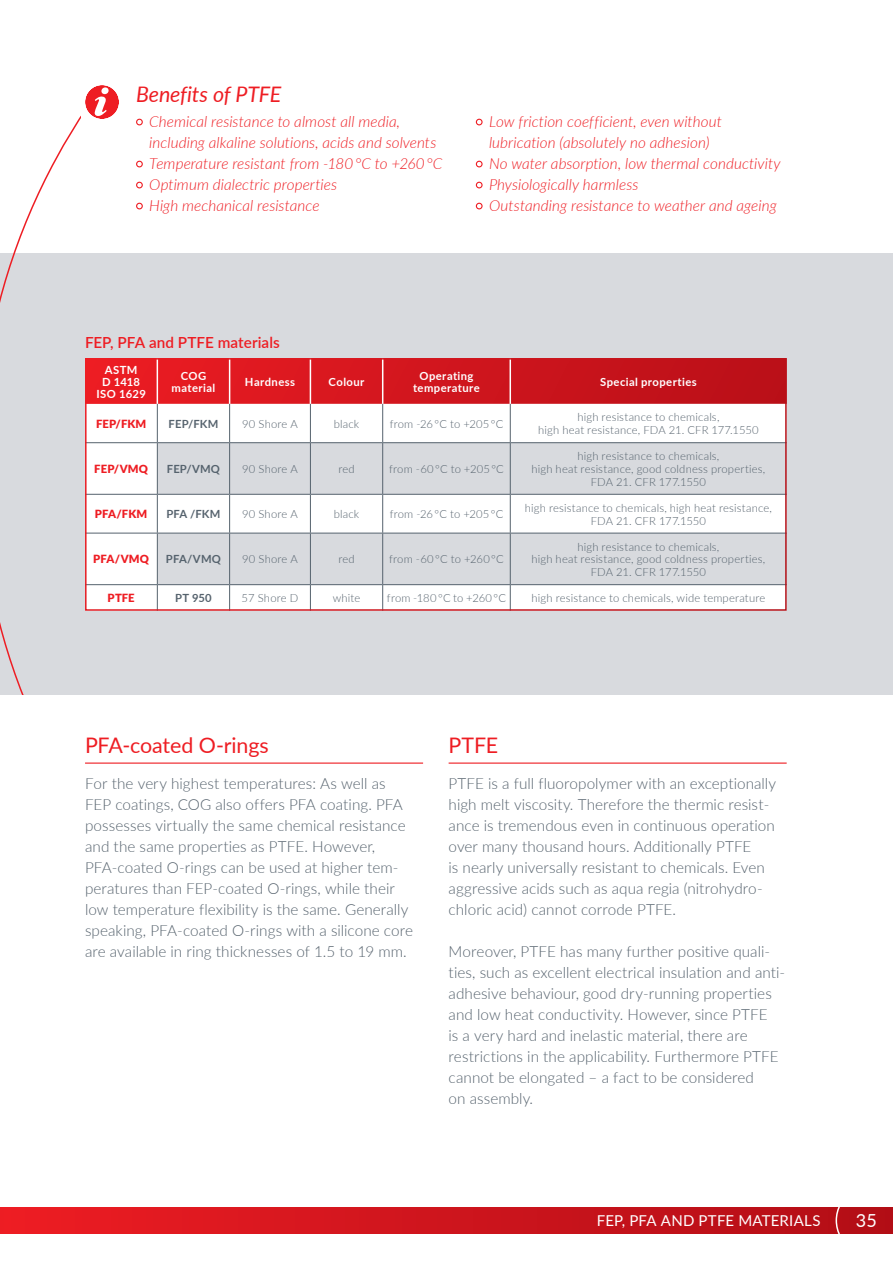
<style>
.page{position:relative;width:893px;height:1263px;background:#fff}
.page>*{position:absolute;margin:0;border:0;box-sizing:border-box;transform-origin:0 0}
.t1{font:21.45px "Lato";letter-spacing:-.005em;color:#ee1d23}
.t2{font:italic 21.45px "Lato";letter-spacing:-.005em;color:#ee1d23}
.t3{font:18px "Lato";color:#fff}
.t4{font:300 15.3px/21px "Lato";color:#55626d}
.t5{font:italic 300 15.3px/21px "Lato";letter-spacing:.005em;color:#ee1d23}
.t6{font:600 15.3px "Lato";letter-spacing:.005em;color:#ee1d23}
.t7{font:15px "Lato";letter-spacing:.015em;color:#fff}
.t8{font:300 11.25px/12.8px "Lato";letter-spacing:.015em;color:#55626d;text-align:center}
.t9{font:700 11.25px/12px "Lato";letter-spacing:.04em;color:#fff;text-align:center}
.t10{font:700 11.25px "Lato";letter-spacing:.015em;color:#55626d}
.t11{font:900 11.25px "Lato";letter-spacing:.01em;color:#ee1d23}
</style>
<div class="page">
<div style="left:0;top:253px;width:893px;height:441px;background:#d8dade"></div>
<svg style="left:0;top:115px;width:81px;height:579px"></svg>
<hr style="left:85px;top:762px;width:338px;height:2px;background:#ee1d23">
<hr style="left:449px;top:762px;width:338px;height:2px;background:#ee1d23">
<div style="left:136px;top:119px;width:7px;height:6px;border:1px solid #ee1d23;border-radius:50%"></div>
<div style="left:136px;top:161px;width:7px;height:6px;border:1px solid #ee1d23;border-radius:50%"></div>
<div style="left:136px;top:182px;width:7px;height:6px;border:1px solid #ee1d23;border-radius:50%"></div>
<div style="left:136px;top:203px;width:7px;height:6px;border:1px solid #ee1d23;border-radius:50%"></div>
<div style="left:476px;top:119px;width:7px;height:6px;border:1px solid #ee1d23;border-radius:50%"></div>
<div style="left:476px;top:161px;width:7px;height:6px;border:1px solid #ee1d23;border-radius:50%"></div>
<div style="left:476px;top:182px;width:7px;height:6px;border:1px solid #ee1d23;border-radius:50%"></div>
<div style="left:476px;top:203px;width:7px;height:6px;border:1px solid #ee1d23;border-radius:50%"></div>
<svg style="left:88px;top:361px;width:696px;height:247px"></svg>
<hr style="left:85px;top:442px;width:72px;height:1px;background:#55626d">
<hr style="left:157px;top:442px;width:73px;height:1px;background:#55626d">
<hr style="left:230px;top:442px;width:80px;height:1px;background:#55626d">
<hr style="left:310px;top:442px;width:73px;height:1px;background:#55626d">
<hr style="left:383px;top:442px;width:127px;height:1px;background:#55626d">
<hr style="left:510px;top:442px;width:277px;height:1px;background:#55626d">
<hr style="left:85px;top:494px;width:72px;height:1px;background:#55626d">
<hr style="left:157px;top:494px;width:73px;height:1px;background:#55626d">
<hr style="left:230px;top:494px;width:80px;height:1px;background:#55626d">
<hr style="left:310px;top:494px;width:73px;height:1px;background:#55626d">
<hr style="left:383px;top:494px;width:127px;height:1px;background:#55626d">
<hr style="left:510px;top:494px;width:277px;height:1px;background:#55626d">
<hr style="left:85px;top:533px;width:72px;height:1px;background:#55626d">
<hr style="left:157px;top:533px;width:73px;height:1px;background:#55626d">
<hr style="left:230px;top:533px;width:80px;height:1px;background:#55626d">
<hr style="left:310px;top:533px;width:73px;height:1px;background:#55626d">
<hr style="left:383px;top:533px;width:127px;height:1px;background:#55626d">
<hr style="left:510px;top:533px;width:277px;height:1px;background:#55626d">
<hr style="left:85px;top:584px;width:72px;height:1px;background:#55626d">
<hr style="left:157px;top:584px;width:73px;height:1px;background:#55626d">
<hr style="left:230px;top:584px;width:80px;height:1px;background:#55626d">
<hr style="left:310px;top:584px;width:73px;height:1px;background:#55626d">
<hr style="left:383px;top:584px;width:127px;height:1px;background:#55626d">
<hr style="left:510px;top:584px;width:277px;height:1px;background:#55626d">
<div style="left:85px;top:358px;width:702px;height:253px;border:2px solid #fff"></div>
<div style="left:85px;top:85px;width:34px;height:34px;background:#ee1d23;border-radius:50%"></div>
<svg style="left:94px;top:87px;width:15px;height:29px"></svg>
<div style="left:77px;top:77px;width:51px;height:51px;border:9px solid #fff;border-radius:50%"></div>
<div style="left:0;top:1208px;width:893px;height:25px;background:linear-gradient(to right,#ed1d23,#b10d16)"></div>
<svg style="left:836px;top:1208px;width:57px;height:25px"></svg>
<h1 class="t2" style="left:136px;top:79px;width:147px">Benefits of PTFE</h1>
<p class="t5" style="left:149px;top:110px;width:295px">Chemical resistance to almost all media, including alkaline solutions, acids and solvents Temperature resistant from -180 °C to +260 °C Optimum dialectric properties<br>High mechanical resistance</p>
<p class="t5" style="left:489px;top:110px;width:293px">Low friction coefficient, even without lubrication (absolutely no adhesion)<br>No water absorption, low thermal conductivity Physiologically harmless<br>Outstanding resistance to weather and ageing</p>
<p class="t6" style="left:85px;top:331px;width:196px">FEP, PFA and PTFE materials</p>
<p class="t9" style="left:97px;top:363px;width:51px">ASTM<br>D 1418<br>ISO 1629</p>
<p class="t9" style="left:172px;top:369px;width:45px">COG material</p>
<p class="t9" style="left:245px;top:375px;width:52px">Hardness</p>
<p class="t9" style="left:329px;top:375px;width:37px">Colour</p>
<p class="t9" style="left:413px;top:369px;width:68px">Operating temperature</p>
<p class="t9" style="left:600px;top:375px;width:98px">Special properties</p>
<p class="t11" style="left:96px;top:415px;width:52px">FEP/FKM</p>
<p class="t10" style="left:169px;top:415px;width:51px">FEP/FKM</p>
<p class="t8" style="left:242px;top:417px;width:57px">90 Shore A</p>
<p class="t8" style="left:334px;top:417px;width:27px">black</p>
<p class="t8" style="left:390px;top:417px;width:115px">from -26 °C to +205 °C</p>
<p class="t8" style="left:538px;top:411px;width:222px">high resistance to chemicals,<br>high heat resistance, FDA 21. CFR 177.1550</p>
<p class="t11" style="left:94px;top:460px;width:55px">FEP/VMQ</p>
<p class="t10" style="left:167px;top:461px;width:55px">FEP/VMQ</p>
<p class="t8" style="left:242px;top:462px;width:57px">90 Shore A</p>
<p class="t8" style="left:338px;top:462px;width:18px">red</p>
<p class="t8" style="left:389px;top:462px;width:116px">from -60 °C to +205 °C</p>
<p class="t8" style="left:531px;top:449px;width:235px">high resistance to chemicals,<br>high heat resistance, good coldness properties,<br>FDA 21. CFR 177.1550</p>
<p class="t11" style="left:95px;top:506px;width:54px">PFA/FKM</p>
<p class="t10" style="left:167px;top:506px;width:55px">PFA /FKM</p>
<p class="t8" style="left:242px;top:507px;width:57px">90 Shore A</p>
<p class="t8" style="left:334px;top:507px;width:27px">black</p>
<p class="t8" style="left:390px;top:507px;width:115px">from -26 °C to +205 °C</p>
<p class="t8" style="left:525px;top:501px;width:249px">high resistance to chemicals, high heat resistance,<br>FDA 21. CFR 177.1550</p>
<p class="t11" style="left:93px;top:551px;width:57px">PFA/VMQ</p>
<p class="t10" style="left:166px;top:551px;width:56px">PFA/VMQ</p>
<p class="t8" style="left:242px;top:553px;width:57px">90 Shore A</p>
<p class="t8" style="left:338px;top:553px;width:18px">red</p>
<p class="t8" style="left:389px;top:553px;width:116px">from -60 °C to +260 °C</p>
<p class="t8" style="left:531px;top:540px;width:235px">high resistance to chemicals,<br>high heat resistance, good coldness properties,<br>FDA 21. CFR 177.1550</p>
<p class="t11" style="left:108px;top:590px;width:29px">PTFE</p>
<p class="t10" style="left:175px;top:590px;width:38px">PT 950</p>
<p class="t8" style="left:242px;top:591px;width:58px">57 Shore D</p>
<p class="t8" style="left:333px;top:591px;width:29px">white</p>
<p class="t8" style="left:387px;top:591px;width:121px">from -180 °C to +260 °C</p>
<p class="t8" style="left:532px;top:591px;width:235px">high resistance to chemicals, wide temperature</p>
<h1 class="t1" style="left:85px;top:730px;width:185px">PFA-coated O-rings</h1>
<p class="t4" style="left:85px;top:772px;width:329px">For the very highest temperatures: As well as FEP coatings, COG also offers PFA coating. PFA possesses virtually the same chemical resistance and the same properties as PTFE. However, PFA-coated O-rings can be used at higher tem&shy;peratures than FEP-coated O-rings, while their low temperature flexibility is the same. Generally speaking, PFA-coated O-rings with a silicone core are available in ring thicknesses of 1.5 to 19 mm.</p>
<h1 class="t1" style="left:449px;top:730px;width:51px">PTFE</h1>
<p class="t4" style="left:449px;top:772px;width:329px">PTFE is a full fluoropolymer with an exceptionally high melt viscosity. Therefore the thermic resist&shy;ance is tremendous even in continuous operation over many thousand hours. Additionally PTFE<br>is nearly universally resistant to chemicals. Even aggressive acids such as aqua regia (nitrohydro&shy;chloric acid) cannot corrode PTFE.</p>
<p class="t4" style="left:449px;top:940px;width:338px">Moreover, PTFE has many further positive quali&shy;ties, such as excellent electrical insulation and anti&shy;adhesive behaviour, good dry-running properties and low heat conductivity. However, since PTFE<br>is a very hard and inelastic material, there are restrictions in the applicability. Furthermore PTFE cannot be elongated – a fact to be considered<br>on assembly.</p>
<p class="t7" style="left:597px;top:1210px;width:225px">FEP, PFA AND PTFE MATERIALS</p>
<p class="t3" style="left:856px;top:1207px;width:22px">35</p>
</div>
